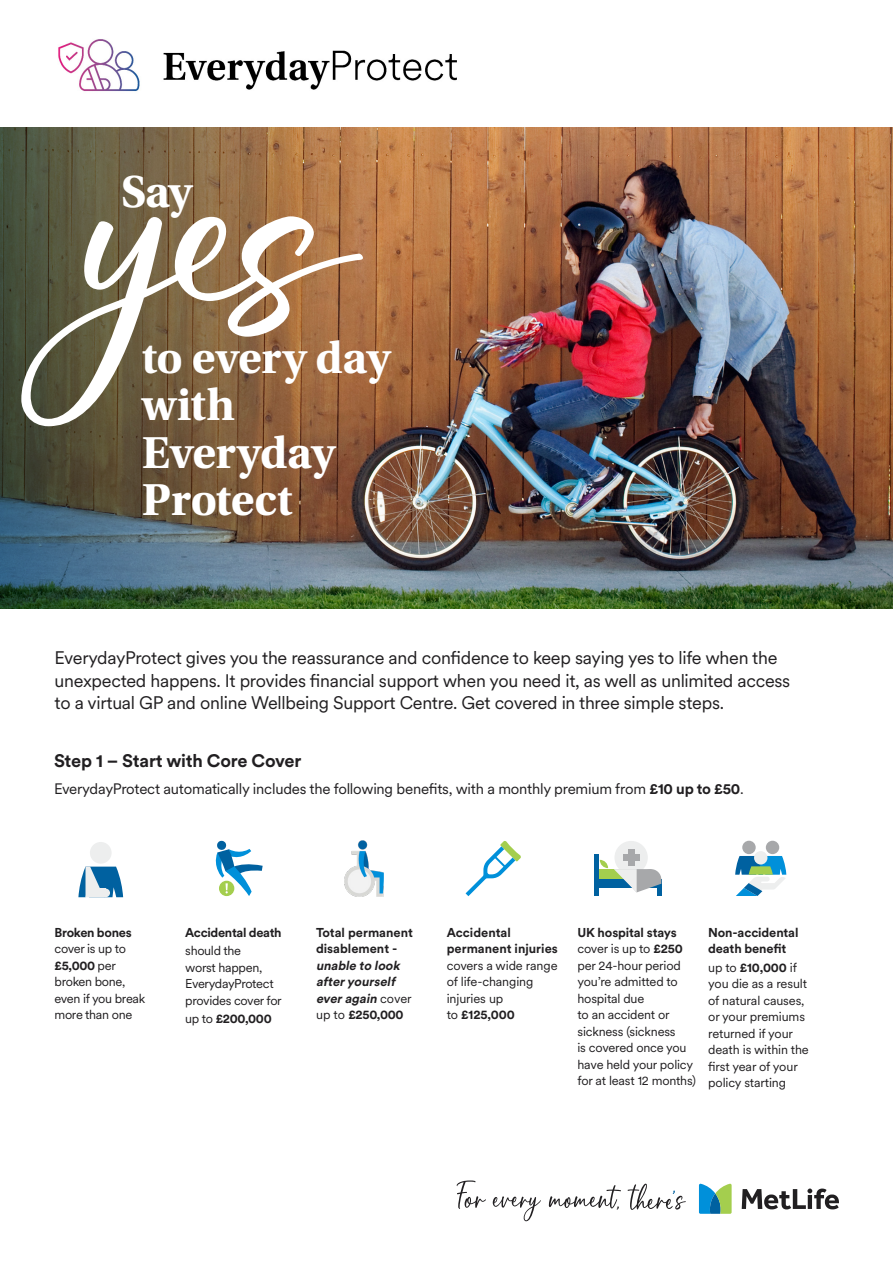
<style>
.page{position:relative;width:893px;height:1263px;background:#fff}
.page>*{position:absolute;margin:0;border:0;box-sizing:border-box;transform-origin:0 0}
.t1{font:700 47.25px/47.2px "Utopia Std";letter-spacing:-.015em;color:#fff}
.t2{font:18px/22.5px "Met Life Circular";letter-spacing:-.015em;color:#211f21}
.t3{font:700 18px "Met Life Circular";letter-spacing:-.01em;color:#211f21}
.t4{font:15px "Met Life Circular";letter-spacing:-.015em;color:#211f21}
.t5{font:12.75px/16.5px "Met Life Circular";letter-spacing:-.015em;color:#211f21}
.t6{font:700 12.75px/16.5px "Met Life Circular";letter-spacing:-.01em;color:#211f21}
.t7{font:italic 700 12.75px/16.5px "Met Life Circular";color:#211f21}
.s1{font-weight:700}
.s2{font-weight:400}
.s3{font-weight:400;font-style:normal}
.s4{font-style:normal}
</style>
<div class="page">
<img style="left:334px;top:128px;width:559px;height:481px">
<img style="left:0;top:128px;width:334px;height:481px">
<img style="left:58px;top:39px;width:399px;height:53px">
<svg style="left:21px;top:213px;width:345px;height:213px"></svg>
<svg style="left:699px;top:1183px;width:33px;height:31px"></svg>
<svg style="left:742px;top:1188px;width:97px;height:21px"></svg>
<svg style="left:457px;top:1180px;width:29px;height:29px"></svg>
<svg style="left:628px;top:1184px;width:58px;height:26px"></svg>
<svg style="left:493px;top:1196px;width:48px;height:25px"></svg>
<svg style="left:549px;top:1185px;width:72px;height:24px"></svg>
<div style="left:766px;top:841px;width:13px;height:13px;background:#a7a8aa;border-radius:50%"></div>
<div style="left:742px;top:841px;width:14px;height:13px;background:#a7a8aa;border-radius:50%"></div>
<div style="left:754px;top:851px;width:13px;height:13px;background:#edeeee;border-radius:50%"></div>
<svg style="left:735px;top:856px;width:51px;height:40px"></svg>
<div style="left:614px;top:841px;width:34px;height:33px;background:#edeeee;border-radius:50%"></div>
<div style="left:628px;top:849px;width:6px;height:17px;background:#a7a8aa"></div>
<div style="left:623px;top:854px;width:16px;height:7px;background:#a7a8aa"></div>
<div style="left:599px;top:869px;width:25px;height:10px;background:#a4ce4e"></div>
<div style="left:599px;top:879px;width:62px;height:9px;background:#0061a0"></div>
<hr style="left:595px;top:854px;width:4px;height:42px;background:#0061a0">
<hr style="left:657px;top:879px;width:4px;height:17px;background:#0061a0">
<svg style="left:600px;top:860px;width:8px;height:8px"></svg>
<svg style="left:614px;top:869px;width:47px;height:23px"></svg>
<svg style="left:215px;top:840px;width:48px;height:56px"></svg>
<div style="left:90px;top:842px;width:22px;height:22px;background:#edeeee;border-radius:50%"></div>
<svg style="left:78px;top:867px;width:45px;height:30px"></svg>
<svg style="left:466px;top:841px;width:55px;height:55px"></svg>
<img style="left:344px;top:841px;width:40px;height:55px">
<h1 class="t1" style="left:121px;top:168px;width:73px">Say</h1>
<h1 class="t1" style="left:142px;top:335px;width:250px">to every day with<br>Everyday<br>Protect</h1>
<p class="t2" style="left:55px;top:646px;width:737px">EverydayProtect gives you the reassurance and confidence to keep saying yes to life when the unexpected happens. It provides financial support when you need it, as well as unlimited access to a virtual GP and online Wellbeing Support Centre. Get covered in three simple steps.</p>
<h2 class="t3" style="left:54px;top:748px;width:249px">Step 1 – Start with Core Cover</h2>
<p class="t4" style="left:54px;top:778px;width:691px">EverydayProtect automatically includes the following benefits, with a monthly premium from <span class="s1">£10 up to £50</span>.</p>
<p class="t6" style="left:55px;top:923px;width:79px">Broken bones</p>
<p class="t5" style="left:55px;top:940px;width:92px">cover is up to <span class="s1">£5,000</span> per broken bone, even if you break more than one</p>
<p class="t6" style="left:185px;top:923px;width:98px">Accidental death</p>
<p class="t5" style="left:185px;top:942px;width:98px">should the<br>worst happen,<br>EverydayProtect provides cover for</p>
<p class="t6" style="left:185px;top:1010px;width:88px"><span class="s2">up to</span> £200,000</p>
<p class="t6" style="left:316px;top:923px;width:98px">Total permanent disablement -</p>
<p class="t7" style="left:316px;top:956px;width:97px">unable to look afteryourself everagain <span class="s3">c o v e r up to</span> <span class="s4">£250,000</span></p>
<p class="t6" style="left:447px;top:923px;width:113px">Accidental permanent injuries</p>
<p class="t5" style="left:447px;top:956px;width:112px">covers a wide range of life-changing injuries up<br>to <span class="s1">£125,000</span></p>
<p class="t5" style="left:577px;top:923px;width:120px"><span class="s1">UK hospital stays </span>cover is up to <span class="s1">£250 </span>per 24-hour period you’re admitted to hospital due<br>to an accident or sickness (sickness<br>is covered once you have held your policy for at least 12 months)</p>
<p class="t6" style="left:708px;top:923px;width:92px">Non-accidental death benefit</p>
<p class="t5" style="left:708px;top:958px;width:102px">up to <span class="s1">£10,000</span> if you die as a result of natural causes, or your premiums returned if your death is within the first year of your policy starting</p>
</div>
